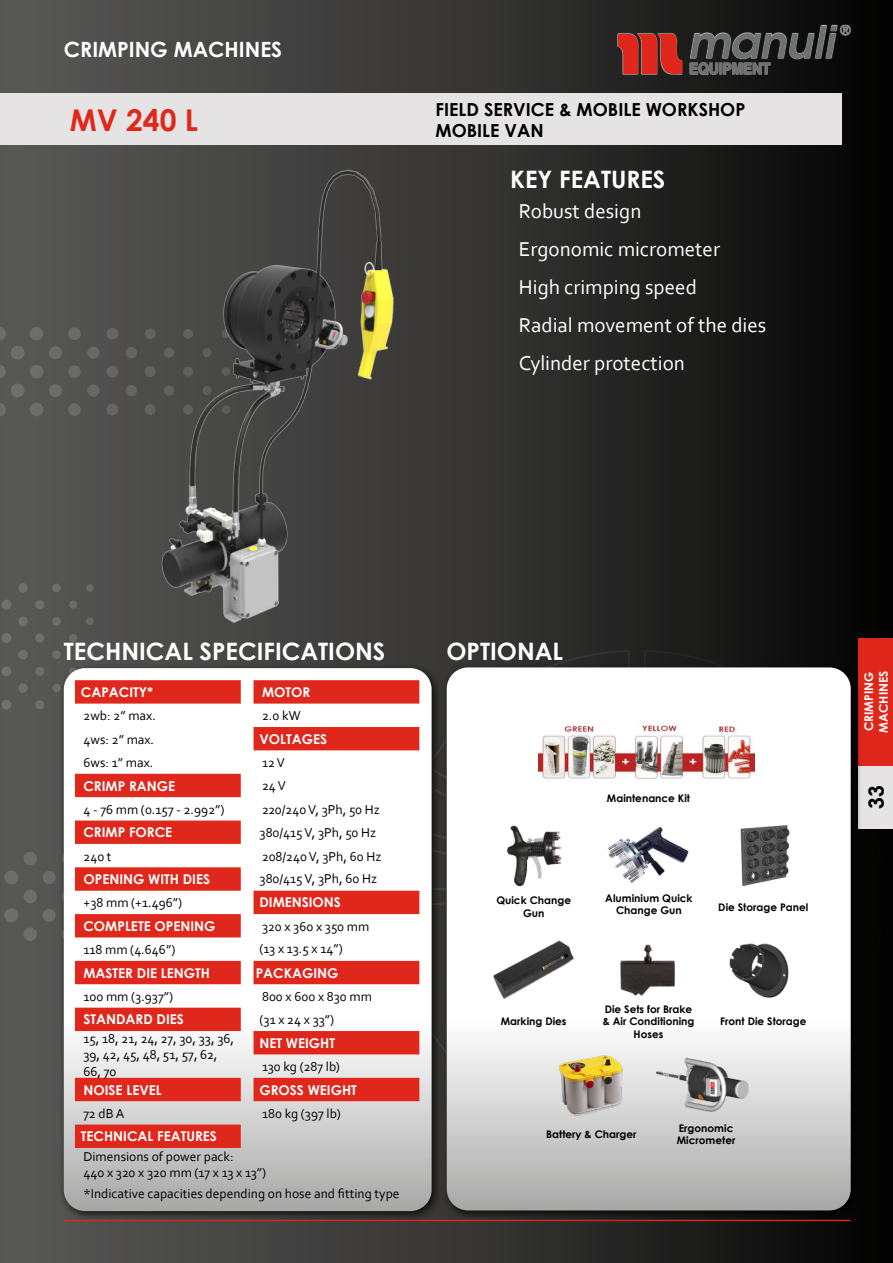
<style>
.page{position:relative;width:893px;height:1263px;background:#fff}
.page>*{position:absolute;margin:0;border:0;box-sizing:border-box;transform-origin:0 0}
.t1{font:700 30px "Century Gothic";color:#df271c}
.t2{font:700 24px "Century Gothic";color:#fff}
.t3{font:21px/38px "Corbel";color:#fff}
.t4{font:700 21px "Century Gothic";color:#fff}
.t5{font:700 21px "Century Gothic";color:#000}
.t6{font:700 18px/21.6px "Century Gothic";color:#000}
.t7{font:13.5px/16.2px "Corbel";color:#000}
.t8{font:700 13.5px "Century Gothic";color:#fff}
.t9{font:700 12px/14.4px "Century Gothic";color:#fff}
.t10{font:700 10.5px/12.6px "Century Gothic";color:#000;text-align:center}
</style>
<div class="page">
<div style="left:0;top:0;width:893px;height:1263px;background:linear-gradient(to right,#5d5d5c,#090908)"></div>
<svg style="left:1px;top:700px;width:10px;height:10px"></svg>
<svg style="left:1px;top:600px;width:10px;height:10px"></svg>
<svg style="left:1px;top:633px;width:10px;height:10px"></svg>
<svg style="left:1px;top:666px;width:10px;height:10px"></svg>
<svg style="left:18px;top:616px;width:10px;height:10px"></svg>
<svg style="left:18px;top:650px;width:10px;height:9px"></svg>
<svg style="left:18px;top:583px;width:10px;height:10px"></svg>
<svg style="left:18px;top:683px;width:10px;height:10px"></svg>
<svg style="left:35px;top:600px;width:9px;height:9px"></svg>
<svg style="left:35px;top:633px;width:9px;height:9px"></svg>
<svg style="left:35px;top:700px;width:9px;height:9px"></svg>
<svg style="left:35px;top:667px;width:9px;height:9px"></svg>
<svg style="left:52px;top:617px;width:9px;height:9px"></svg>
<svg style="left:52px;top:650px;width:9px;height:9px"></svg>
<svg style="left:52px;top:584px;width:9px;height:8px"></svg>
<svg style="left:52px;top:684px;width:6px;height:8px"></svg>
<svg style="left:69px;top:635px;width:8px;height:7px"></svg>
<svg style="left:86px;top:651px;width:8px;height:7px"></svg>
<svg style="left:4px;top:852px;width:33px;height:32px"></svg>
<svg style="left:4px;top:890px;width:33px;height:51px;background:#5c5c5b"></svg>
<svg style="left:43px;top:871px;width:13px;height:13px"></svg>
<svg style="left:43px;top:909px;width:13px;height:13px"></svg>
<svg style="left:0;top:402px;width:6px;height:15px"></svg>
<div style="left:11px;top:384px;width:14px;height:13px;background:#6e6e6d;border-radius:7px"></div>
<svg style="left:30px;top:403px;width:13px;height:13px"></svg>
<svg style="left:0;top:327px;width:43px;height:52px;background:#5b5b5a"></svg>
<svg style="left:49px;top:346px;width:13px;height:13px"></svg>
<svg style="left:49px;top:384px;width:13px;height:13px"></svg>
<svg style="left:643px;top:650px;width:241px;height:240px;background:#0f0f0e"></svg>
<div style="left:862px;top:901px;width:22px;height:243px;background:#050504"></div>
<svg style="left:390px;top:650px;width:242px;height:13px;background:#313130"></svg>
<div style="left:859px;top:765px;width:34px;height:64px;background:#e5e3e4"></div>
<div style="left:859px;top:638px;width:34px;height:127px;background:#df271c"></div>
<svg style="left:617px;top:25px;width:234px;height:51px"></svg>
<svg style="left:618px;top:33px;width:64px;height:41px;background:#b62d24"></svg>
<svg style="left:690px;top:25px;width:160px;height:50px;background:#393a3a"></svg>
<div style="left:0;top:94px;width:842px;height:51px;background:#e5e3e4"></div>
<img style="left:68px;top:165px;width:421px;height:470px">
<div style="left:58px;top:663px;width:385px;height:559px;background:#000;opacity:.75"></div>
<svg style="left:64px;top:668px;width:368px;height:543px"></svg>
<div style="left:441px;top:662px;width:421px;height:560px;background:#000;opacity:.75"></div>
<svg style="left:447px;top:667px;width:404px;height:543px"></svg>
<svg style="left:75px;top:680px;width:344px;height:468px"></svg>
<svg style="left:62px;top:774px;width:179px;height:257px"></svg>
<img style="left:539px;top:723px;width:215px;height:61px">
<img style="left:501px;top:825px;width:64px;height:61px">
<img style="left:606px;top:826px;width:85px;height:59px">
<img style="left:734px;top:825px;width:59px;height:61px">
<img style="left:491px;top:940px;width:85px;height:61px">
<img style="left:619px;top:945px;width:58px;height:51px">
<img style="left:725px;top:940px;width:88px;height:63px">
<img style="left:559px;top:1055px;width:66px;height:61px">
<img style="left:654px;top:1056px;width:102px;height:58px">
<h3 class="t4" style="left:64px;top:33px;width:220px">CRIMPING MACHINES</h3>
<h1 class="t1" style="left:70px;top:98px;width:130px">MV 240 L</h1>
<h3 class="t6" style="left:435px;top:98px;width:311px">FIELD SERVICE &amp; MOBILE WORKSHOP<br>MOBILE VAN</h3>
<h2 class="t2" style="left:510px;top:161px;width:157px">KEY FEATURES</h2>
<h3 class="t3" style="left:519px;top:191px;width:249px">Robust design<br>Ergonomic micrometer<br>High crimping speed<br>Radial movement of the dies<br>Cylinder protection</h3>
<h2 class="t2" style="left:64px;top:633px;width:323px">TECHNICAL SPECIFICATIONS</h2>
<h2 class="t2" style="left:446px;top:633px;width:118px">OPTIONAL</h2>
<p class="t8" style="left:81px;top:682px;width:74px">CAPACITY*</p>
<p class="t8" style="left:262px;top:682px;width:50px">MOTOR</p>
<p class="t7" style="left:83px;top:707px;width:74px">2wb: 2” max.</p>
<p class="t7" style="left:262px;top:707px;width:40px">2.0 kW</p>
<p class="t7" style="left:83px;top:731px;width:72px">4ws: 2” max.</p>
<p class="t8" style="left:259px;top:728px;width:69px">VOLTAGES</p>
<p class="t7" style="left:83px;top:754px;width:71px">6ws: 1” max.</p>
<p class="t7" style="left:262px;top:754px;width:24px">12 V</p>
<p class="t8" style="left:83px;top:775px;width:93px">CRIMP RANGE</p>
<p class="t7" style="left:262px;top:777px;width:25px">24 V</p>
<p class="t7" style="left:83px;top:801px;width:143px">4 - 76 mm (0.157 - 2.992”)</p>
<p class="t7" style="left:262px;top:801px;width:119px">220/240 V, 3Ph, 50 Hz</p>
<p class="t8" style="left:83px;top:822px;width:90px">CRIMP FORCE</p>
<p class="t7" style="left:260px;top:824px;width:118px">380/415 V, 3Ph, 50 Hz</p>
<p class="t7" style="left:83px;top:848px;width:30px">240 t</p>
<p class="t7" style="left:262px;top:848px;width:121px">208/240 V, 3Ph, 60 Hz</p>
<p class="t8" style="left:83px;top:869px;width:128px">OPENING WITH DIES</p>
<p class="t7" style="left:260px;top:870px;width:119px">380/415 V, 3Ph, 60 Hz</p>
<p class="t7" style="left:83px;top:894px;width:100px">+38 mm (+1.496”)</p>
<p class="t8" style="left:259px;top:892px;width:83px">DIMENSIONS</p>
<p class="t8" style="left:83px;top:916px;width:134px">COMPLETE OPENING</p>
<p class="t7" style="left:262px;top:918px;width:109px">320 x 360 x 350 mm</p>
<p class="t7" style="left:83px;top:941px;width:93px">118 mm (4.646”)</p>
<p class="t7" style="left:260px;top:940px;width:85px">(13 x 13.5 x 14”)</p>
<p class="t8" style="left:83px;top:962px;width:128px">MASTER DIE LENGTH</p>
<p class="t8" style="left:256px;top:962px;width:84px">PACKAGING</p>
<p class="t7" style="left:83px;top:988px;width:91px">100 mm (3.937”)</p>
<p class="t7" style="left:262px;top:988px;width:111px">800 x 600 x 830 mm</p>
<p class="t8" style="left:83px;top:1009px;width:102px">STANDARD DIES</p>
<p class="t7" style="left:260px;top:1011px;width:76px">(31 x 24 x 33”)</p>
<p class="t7" style="left:83px;top:1030px;width:152px">15, 18, 21, 24, 27, 30, 33, 36,<br>39, 42, 45, 48, 51, 57, 62,<br>66, 70</p>
<p class="t8" style="left:259px;top:1032px;width:77px">NET WEIGHT</p>
<p class="t10" style="left:607px;top:792px;width:85px">Maintenance Kit</p>
<p class="t10" style="left:496px;top:894px;width:76px">Quick Change<br>Gun</p>
<p class="t10" style="left:605px;top:891px;width:89px">Aluminium Quick<br>Change Gun</p>
<p class="t10" style="left:718px;top:900px;width:92px">Die Storage Panel</p>
<p class="t10" style="left:603px;top:1002px;width:93px">Die Sets for Brake &amp; Air Conditioning<br>Hoses</p>
<p class="t10" style="left:501px;top:1015px;width:67px">Marking Dies</p>
<p class="t10" style="left:720px;top:1015px;width:88px">Front Die Storage</p>
<p class="t7" style="left:262px;top:1058px;width:79px">130 kg (287 lb)</p>
<p class="t8" style="left:83px;top:1079px;width:80px">NOISE LEVEL</p>
<p class="t8" style="left:259px;top:1079px;width:99px">GROSS WEIGHT</p>
<p class="t7" style="left:83px;top:1105px;width:43px">72 dB A</p>
<p class="t7" style="left:262px;top:1105px;width:80px">180 kg (397 lb)</p>
<p class="t8" style="left:81px;top:1126px;width:138px">TECHNICAL FEATURES</p>
<p class="t7" style="left:83px;top:1148px;width:184px">Dimensions of power pack:<br>440 x 320 x 320 mm (17 x 13 x 13”)</p>
<p class="t7" style="left:83px;top:1185px;width:318px">*Indicative capacities depending on hose and fitting type</p>
<p class="t10" style="left:546px;top:1127px;width:92px">Battery &amp; Charger</p>
<p class="t10" style="left:677px;top:1121px;width:60px;text-align:left">Ergonomic<br>Micrometer</p>
<p class="t9" style="left:861px;top:733px;width:63px;rotate:-90deg">CRIMPING<br>MACHINES</p>
<h3 class="t5" style="left:860px;top:809px;width:25px;rotate:-90deg">33</h3>
</div>
